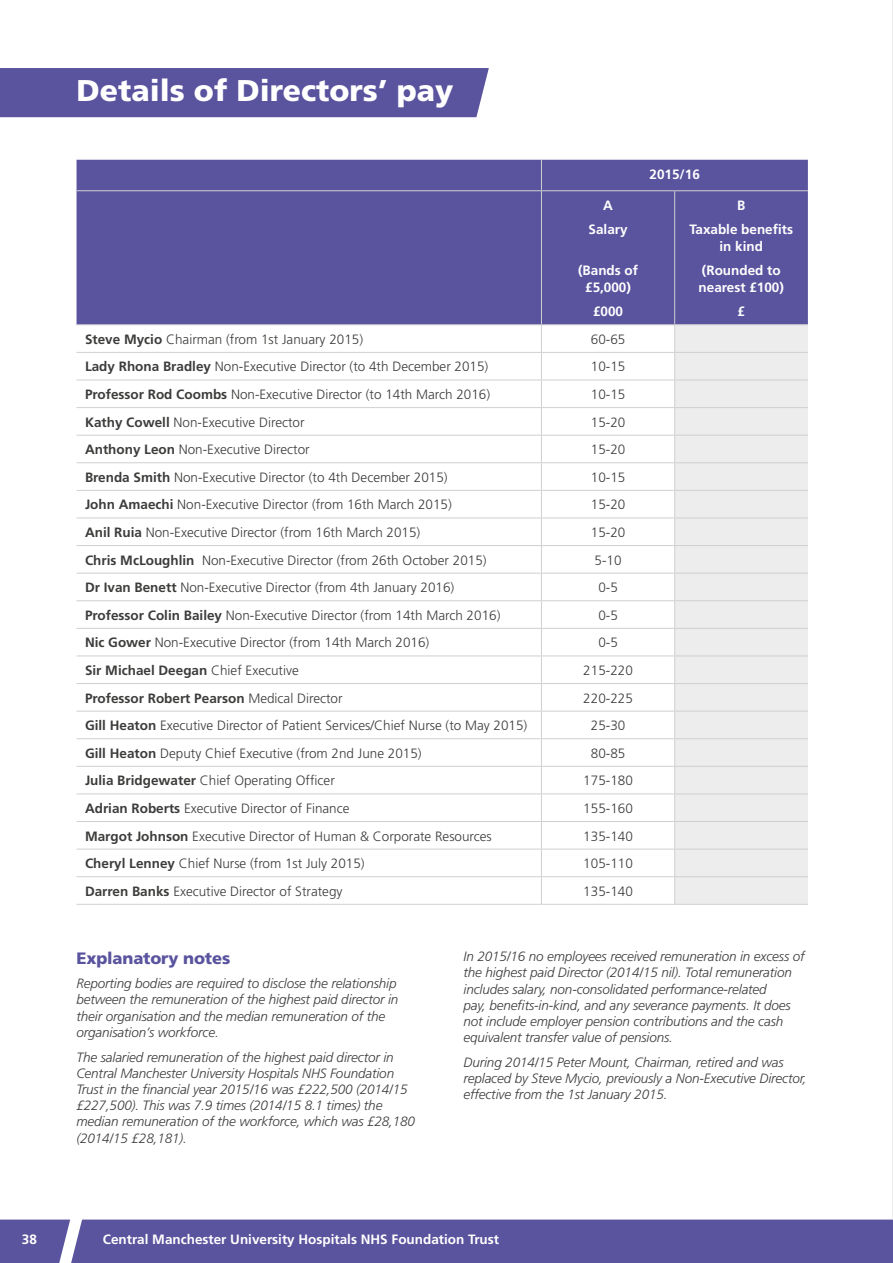
<style>
.page{position:relative;width:893px;height:1263px;background:#fff}
.page>*{position:absolute;margin:0;border:0;box-sizing:border-box;transform-origin:0 0}
.t1{font:900 30px "Frutiger";color:#fff}
.t2{font:900 16.5px "Frutiger";letter-spacing:-.01em;color:#5a549f}
.t3{font:300 13.5px "Frutiger";color:#3c3c3b}
.t4{font:italic 300 13.5px/16.2px "Frutiger";letter-spacing:-.01em;color:#3c3c3b}
.t5{font:700 13.5px/24.8px "Frutiger";color:#fff;text-align:center}
.t6{font:700 13.5px "Frutiger";color:#3c3c3b}
.s1{font-weight:700}
.s2{font-weight:300}
</style>
<div class="page">
<div style="left:0;top:68px;width:489px;height:49px;background:#5a539e"></div>
<div style="left:0;top:1219px;width:893px;height:44px;background:#5a539e"></div>
<div style="left:77px;top:160px;width:731px;height:164px;background:#5a549f"></div>
<hr style="left:541px;top:160px;width:1px;height:30px;background:#d0d0d0">
<hr style="left:541px;top:191px;width:1px;height:133px;background:#d0d0d0">
<hr style="left:77px;top:324px;width:464px;height:1px;background:#d0d0d0">
<hr style="left:541px;top:324px;width:133px;height:1px;background:#d0d0d0">
<hr style="left:77px;top:352px;width:464px;height:1px;background:#d0d0d0">
<hr style="left:541px;top:352px;width:133px;height:1px;background:#d0d0d0">
<hr style="left:77px;top:380px;width:464px;height:1px;background:#d0d0d0">
<hr style="left:541px;top:380px;width:133px;height:1px;background:#d0d0d0">
<hr style="left:674px;top:191px;width:1px;height:133px;background:#d0d0d0">
<hr style="left:674px;top:324px;width:134px;height:1px;background:#d0d0d0">
<hr style="left:77px;top:407px;width:464px;height:1px;background:#d0d0d0">
<hr style="left:541px;top:407px;width:133px;height:1px;background:#d0d0d0">
<hr style="left:77px;top:435px;width:464px;height:1px;background:#d0d0d0">
<hr style="left:541px;top:435px;width:133px;height:1px;background:#d0d0d0">
<hr style="left:77px;top:462px;width:464px;height:1px;background:#d0d0d0">
<hr style="left:541px;top:462px;width:133px;height:1px;background:#d0d0d0">
<hr style="left:77px;top:490px;width:464px;height:1px;background:#d0d0d0">
<hr style="left:541px;top:490px;width:133px;height:1px;background:#d0d0d0">
<hr style="left:77px;top:518px;width:464px;height:1px;background:#d0d0d0">
<hr style="left:541px;top:518px;width:133px;height:1px;background:#d0d0d0">
<hr style="left:77px;top:545px;width:464px;height:1px;background:#d0d0d0">
<hr style="left:541px;top:545px;width:133px;height:1px;background:#d0d0d0">
<hr style="left:77px;top:573px;width:464px;height:1px;background:#d0d0d0">
<hr style="left:541px;top:573px;width:133px;height:1px;background:#d0d0d0">
<hr style="left:77px;top:600px;width:464px;height:1px;background:#d0d0d0">
<hr style="left:541px;top:600px;width:133px;height:1px;background:#d0d0d0">
<hr style="left:77px;top:628px;width:464px;height:1px;background:#d0d0d0">
<hr style="left:541px;top:628px;width:133px;height:1px;background:#d0d0d0">
<hr style="left:77px;top:655px;width:464px;height:1px;background:#d0d0d0">
<hr style="left:541px;top:655px;width:133px;height:1px;background:#d0d0d0">
<hr style="left:77px;top:683px;width:464px;height:1px;background:#d0d0d0">
<hr style="left:541px;top:683px;width:133px;height:1px;background:#d0d0d0">
<hr style="left:77px;top:711px;width:464px;height:1px;background:#d0d0d0">
<hr style="left:541px;top:711px;width:133px;height:1px;background:#d0d0d0">
<hr style="left:77px;top:738px;width:464px;height:1px;background:#d0d0d0">
<hr style="left:541px;top:738px;width:133px;height:1px;background:#d0d0d0">
<hr style="left:77px;top:766px;width:464px;height:1px;background:#d0d0d0">
<hr style="left:541px;top:766px;width:133px;height:1px;background:#d0d0d0">
<hr style="left:77px;top:793px;width:464px;height:1px;background:#d0d0d0">
<hr style="left:541px;top:793px;width:133px;height:1px;background:#d0d0d0">
<hr style="left:77px;top:821px;width:464px;height:1px;background:#d0d0d0">
<hr style="left:541px;top:821px;width:133px;height:1px;background:#d0d0d0">
<hr style="left:77px;top:849px;width:464px;height:1px;background:#d0d0d0">
<hr style="left:541px;top:849px;width:133px;height:1px;background:#d0d0d0">
<hr style="left:77px;top:876px;width:464px;height:1px;background:#d0d0d0">
<hr style="left:541px;top:876px;width:133px;height:1px;background:#d0d0d0">
<svg style="left:541px;top:325px;width:1px;height:579px"></svg>
<hr style="left:77px;top:904px;width:464px;height:1px;background:#d0d0d0">
<hr style="left:541px;top:904px;width:133px;height:1px;background:#d0d0d0">
<div style="left:674px;top:325px;width:134px;height:579px;background:#ededed"></div>
<hr style="left:674px;top:904px;width:134px;height:1px;background:#d0d0d0">
<hr style="left:77px;top:190px;width:464px;height:1px;background:#d0d0d0">
<hr style="left:541px;top:190px;width:134px;height:1px;background:#d0d0d0">
<hr style="left:675px;top:190px;width:133px;height:1px;background:#d0d0d0">
<hr style="left:892px;top:0;width:1px;height:1219px;background:#dadada">
<h1 class="t1" style="left:76px;top:73px;width:379px">Details of Directors’ pay</h1>
<p class="t5" style="left:589px;top:193px;width:41px">A<br>Salary</p>
<p class="t5" style="left:578px;top:262px;width:61px;line-height:16.2px">(Bands of £5,000)</p>
<p class="t5" style="left:593px;top:299px;width:32px">£000</p>
<p class="t3" style="left:85px;top:332px;width:280px"><span class="s1">Steve Mycio</span> Chairman (from 1st January 2015)</p>
<p class="t3" style="left:591px;top:332px;width:36px">60-65</p>
<p class="t3" style="left:85px;top:359px;width:405px"><span class="s1">Lady Rhona Bradley</span> Non-Executive Director (to 4th December 2015)</p>
<p class="t3" style="left:591px;top:359px;width:36px">10-15</p>
<p class="t3" style="left:85px;top:387px;width:407px"><span class="s1">Professor Rod Coombs</span> Non-Executive Director (to 14th March 2016)</p>
<p class="t3" style="left:591px;top:387px;width:36px">10-15</p>
<p class="t3" style="left:85px;top:414px;width:221px"><span class="s1">Kathy Cowell</span> Non-Executive Director</p>
<p class="t3" style="left:591px;top:414px;width:36px">15-20</p>
<p class="t3" style="left:85px;top:442px;width:226px"><span class="s1">Anthony Leon</span> Non-Executive Director</p>
<p class="t3" style="left:591px;top:442px;width:36px">15-20</p>
<p class="t3" style="left:85px;top:470px;width:364px"><span class="s1">Brenda Smith</span> Non-Executive Director (to 4th December 2015)</p>
<p class="t3" style="left:591px;top:470px;width:36px">10-15</p>
<p class="t3" style="left:85px;top:497px;width:368px"><span class="s1">John Amaechi</span> Non-Executive Director (from 16th March 2015)</p>
<p class="t3" style="left:591px;top:497px;width:36px">15-20</p>
<p class="t3" style="left:85px;top:525px;width:337px"><span class="s1">Anil Ruia</span> Non-Executive Director (from 16th March 2015)</p>
<p class="t3" style="left:591px;top:525px;width:36px">15-20</p>
<p class="t3" style="left:85px;top:552px;width:403px"><span class="s1">Chris McLoughlin</span> Non-Executive Director (from 26th October 2015)</p>
<p class="t3" style="left:595px;top:552px;width:29px">5-10</p>
<p class="t3" style="left:85px;top:580px;width:371px"><span class="s1">Dr Ivan Benett</span> Non-Executive Director (from 4th January 2016)</p>
<p class="t3" style="left:598px;top:580px;width:21px">0-5</p>
<p class="t3" style="left:85px;top:607px;width:417px"><span class="s1">Professor Colin Bailey</span> Non-Executive Director (from 14th March 2016)</p>
<p class="t3" style="left:598px;top:607px;width:21px">0-5</p>
<p class="t3" style="left:85px;top:635px;width:346px"><span class="s1">Nic Gower</span> Non-Executive Director (from 14th March 2016)</p>
<p class="t3" style="left:598px;top:635px;width:21px">0-5</p>
<p class="t6" style="left:85px;top:662px;width:215px">Sir Michael Deegan <span class="s2">Chief Executive</span></p>
<p class="t3" style="left:583px;top:663px;width:51px">215-220</p>
<p class="t6" style="left:85px;top:690px;width:259px">Professor Robert Pearson <span class="s2">Medical Director</span></p>
<p class="t3" style="left:583px;top:690px;width:51px">220-225</p>
<p class="t3" style="left:85px;top:718px;width:444px"><span class="s1">Gill Heaton</span> Executive Director of Patient Services/Chief Nurse (to May 2015)</p>
<p class="t3" style="left:591px;top:718px;width:36px">25-30</p>
<p class="t3" style="left:85px;top:745px;width:338px"><span class="s1">Gill Heaton</span> Deputy Chief Executive (from 2nd June 2015)</p>
<p class="t3" style="left:591px;top:745px;width:36px">80-85</p>
<p class="t3" style="left:85px;top:773px;width:251px"><span class="s1">Julia Bridgewater</span> Chief Operating Officer</p>
<p class="t3" style="left:583px;top:773px;width:51px">175-180</p>
<p class="t3" style="left:85px;top:801px;width:266px"><span class="s1">Adrian Roberts</span> Executive Director of Finance</p>
<p class="t3" style="left:583px;top:801px;width:51px">155-160</p>
<p class="t3" style="left:85px;top:828px;width:408px"><span class="s1">Margot Johnson</span> Executive Director of Human &amp; Corporate Resources</p>
<p class="t3" style="left:583px;top:828px;width:51px">135-140</p>
<p class="t3" style="left:85px;top:856px;width:281px"><span class="s1">Cheryl Lenney</span> Chief Nurse (from 1st July 2015)</p>
<p class="t3" style="left:583px;top:856px;width:51px">105-110</p>
<p class="t3" style="left:85px;top:883px;width:259px"><span class="s1">Darren Banks</span> Executive Director of Strategy</p>
<p class="t3" style="left:583px;top:883px;width:51px">135-140</p>
<p class="t5" style="left:650px;top:162px;width:52px">2015/16</p>
<p class="t5" style="left:689px;top:193px;width:105px">B<br>Taxable benefits</p>
<p class="t5" style="left:702px;top:233px;width:80px">in kind (Rounded to</p>
<p class="t5" style="left:699px;top:274px;width:87px">nearest £100) £</p>
<p class="t2" style="left:77px;top:948px;width:155px">Explanatory notes</p>
<p class="t4" style="left:77px;top:975px;width:323px">Reporting bodies are required to disclose the relationship between the remuneration of the highest paid director in their organisation and the median remuneration of the organisation’s workforce.</p>
<p class="t4" style="left:77px;top:1049px;width:340px">The salaried remuneration of the highest paid director in Central Manchester University Hospitals NHS Foundation Trust in the financial year 2015/16 was £222,500 (2014/15 £227,500). This was 7.9 times (2014/15 8.1 times) the median remuneration of the workforce, which was £28,180 (2014/15 £28,181).</p>
<p class="t4" style="left:463px;top:948px;width:343px">In 2015/16 no employees received remuneration in excess of the highest paid Director (2014/15 nil). Total remuneration includes salary, non-consolidated performance-related<br>pay, benefits-in-kind, and any severance payments. It does not include employer pension contributions and the cash equivalent transfer value of pensions.</p>
<p class="t4" style="left:463px;top:1054px;width:345px">During 2014/15 Peter Mount, Chairman, retired and was replaced by Steve Mycio, previously a Non-Executive Director, effective from the 1st January 2015.</p>
<p class="t5" style="left:22px;top:1227px;width:17px">38</p>
<p class="t5" style="left:103px;top:1227px;width:398px">Central Manchester University Hospitals NHS Foundation Trust</p>
</div>
